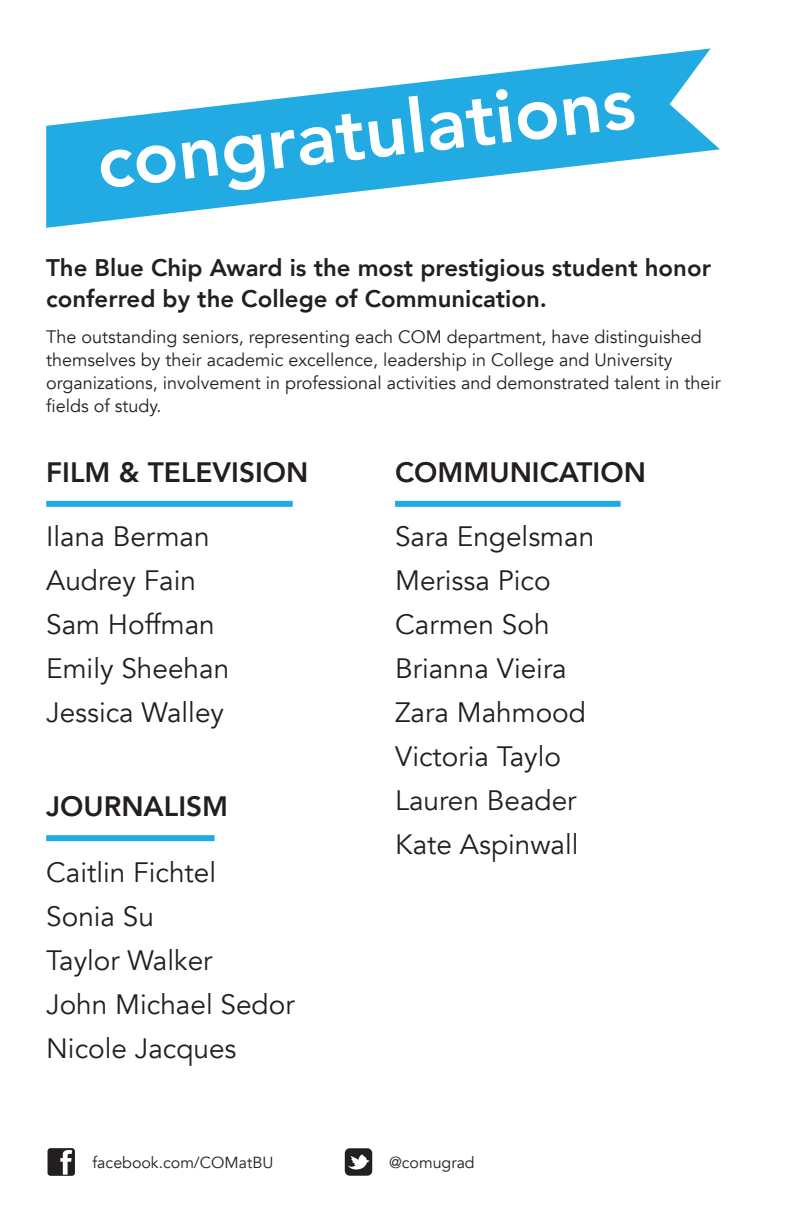
<style>
.page{position:relative;width:792px;height:1224px;background:#fff}
.page>*{position:absolute;margin:0;border:0;box-sizing:border-box;transform-origin:0 0}
.t1{font:800 74.6px "Avenir";color:#fff}
.t2{font:28px "Avenir";color:#231f20}
.t3{font:800 28px "Avenir";color:#231f20}
.t4{font:800 24px/31px "Avenir";color:#231f20}
.t5{font:18px/23px "Avenir";color:#231f20}
.t6{font:16px "Avenir";color:#231f20}
</style>
<div class="page">
<div style="left:46px;top:501px;width:247px;height:6px;background:#22abe2"></div>
<div style="left:395px;top:501px;width:226px;height:6px;background:#22abe2"></div>
<div style="left:46px;top:835px;width:169px;height:6px;background:#22abe2"></div>
<svg style="left:46px;top:48px;width:674px;height:180px"></svg>
<svg style="left:48px;top:1148px;width:27px;height:28px"></svg>
<svg style="left:345px;top:1148px;width:27px;height:28px"></svg>
<div style="left:211px;top:99px;width:223px;height:100px;background:#22abe2"></div>
<p class="t1" style="left:91px;top:103px;width:543px;rotate:-6deg">congratulations</p>
<p class="t4" style="left:46px;top:252px;width:666px">The Blue Chip Award is the most prestigious student honor conferred by the College of Communication.</p>
<p class="t5" style="left:46px;top:326px;width:676px">The outstanding seniors, representing each COM department, have distinguished themselves by their academic excellence, leadership in College and University organizations, involvement in professional activities and demonstrated talent in their fields of study.</p>
<p class="t3" style="left:46px;top:451px;width:264px">FILM &amp; TELEVISION</p>
<p class="t2" style="left:46px;top:520px;width:165px">Ilana Berman</p>
<p class="t2" style="left:46px;top:564px;width:151px">Audrey Fain</p>
<p class="t2" style="left:46px;top:608px;width:170px">Sam Hoffman</p>
<p class="t2" style="left:46px;top:652px;width:185px">Emily Sheehan</p>
<p class="t2" style="left:46px;top:696px;width:179px">Jessica Walley</p>
<p class="t3" style="left:46px;top:785px;width:183px">JOURNALISM</p>
<p class="t2" style="left:46px;top:856px;width:171px">Caitlin Fichtel</p>
<p class="t2" style="left:46px;top:900px;width:109px">Sonia Su</p>
<p class="t2" style="left:46px;top:944px;width:168px">Taylor Walker</p>
<p class="t2" style="left:46px;top:988px;width:250px">John Michael Sedor</p>
<p class="t2" style="left:46px;top:1032px;width:192px">Nicole Jacques</p>
<p class="t3" style="left:395px;top:451px;width:252px">COMMUNICATION</p>
<p class="t2" style="left:395px;top:520px;width:201px">Sara Engelsman</p>
<p class="t2" style="left:395px;top:564px;width:157px">Merissa Pico</p>
<p class="t2" style="left:395px;top:608px;width:156px">Carmen Soh</p>
<p class="t2" style="left:395px;top:652px;width:173px">Brianna Vieira</p>
<p class="t2" style="left:395px;top:696px;width:192px">Zara Mahmood</p>
<p class="t2" style="left:395px;top:740px;width:168px">Victoria Taylo</p>
<p class="t2" style="left:395px;top:784px;width:183px">Lauren Beader</p>
<p class="t2" style="left:395px;top:828px;width:185px">Kate Aspinwall</p>
<p class="t6" style="left:93px;top:1153px;width:182px">facebook.com/COMatBU</p>
<p class="t6" style="left:389px;top:1153px;width:87px">@comugrad</p>
</div>
